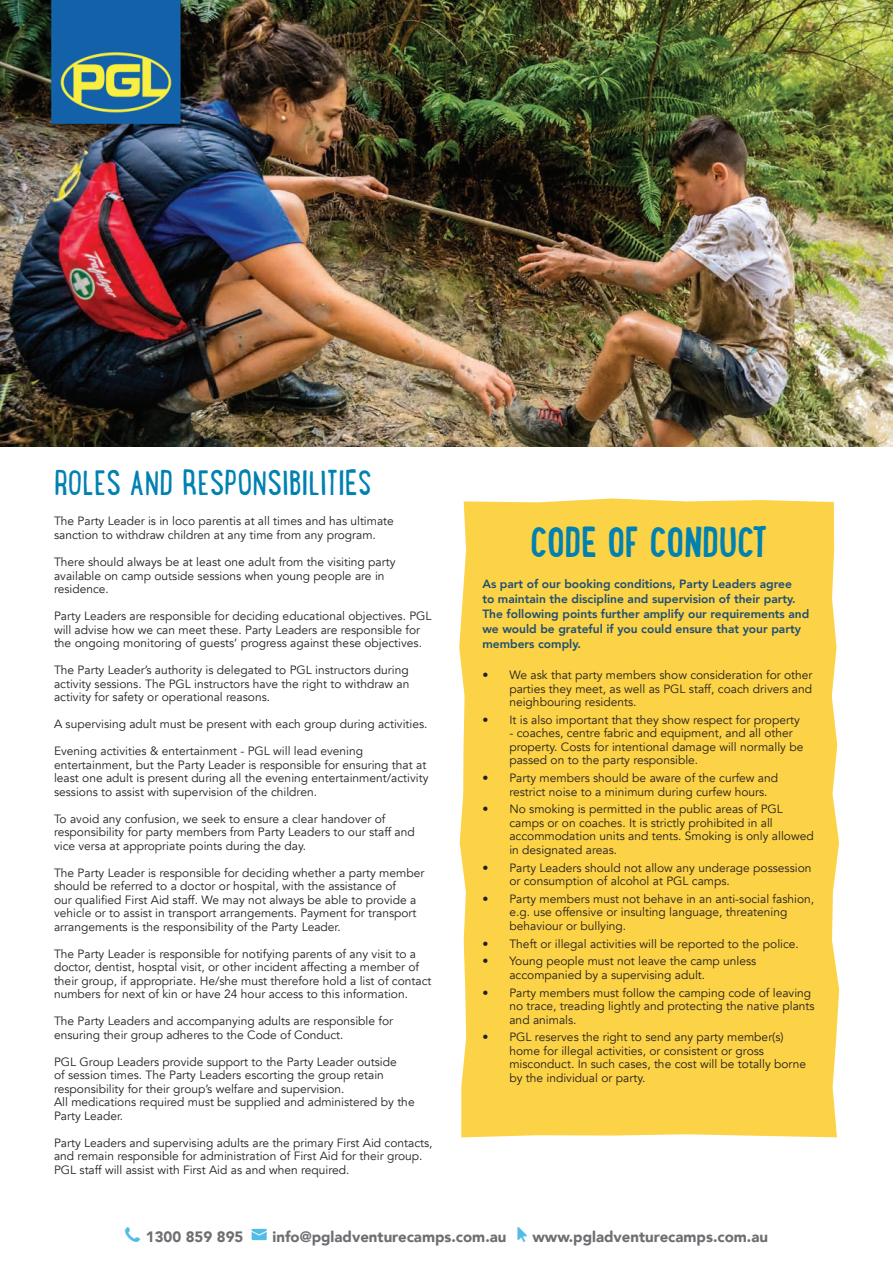
<style>
.page{position:relative;width:893px;height:1263px;background:#fff}
.page>*{position:absolute;margin:0;border:0;box-sizing:border-box;transform-origin:0 0}
.t1{font:37.5px "Lunch Box";color:#0081b1}
.t2{font:700 37.5px "Lunch Box W01";color:#0081b1}
.t3{font:900 15px "Avenir";color:#6d6e71}
.t4{font:12px/13.5px "Avenir";color:#231f20}
.t5{font:800 12px/15px "Avenir";color:#1e4e74}
</style>
<div class="page">
<div style="left:459px;top:498px;width:380px;height:639px;background:#fcd246"></div>
<img style="left:0;top:0;width:893px;height:446px">
<img style="left:46px;top:0;width:144px;height:134px">
<h1 class="t1" style="left:54px;top:456px;width:319px">ROLES AND RESPONSIBILITIES</h1>
<p class="t4" style="left:54px;top:516px;width:341px">The Party Leader is in loco parentis at all times and has ultimate sanction to withdraw children at any time from any program.</p>
<p class="t4" style="left:54px;top:556px;width:343px">There should always be at least one adult from the visiting party available on camp outside sessions when young people are in residence.</p>
<p class="t4" style="left:54px;top:610px;width:379px">Party Leaders are responsible for deciding educational objectives. PGL will advise how we can meet these. Party Leaders are responsible for the ongoing monitoring of guests’ progress against these objectives.</p>
<p class="t4" style="left:54px;top:664px;width:357px;text-align:justify">The Party Leader’s authority is delegated to PGL instructors during activity sessions. The PGL instructors have the right to withdraw an activity for safety or operational reasons.</p>
<p class="t4" style="left:54px;top:718px;width:375px">A supervising adult must be present with each group during activities.</p>
<p class="t4" style="left:54px;top:744px;width:376px">Evening activities &amp; entertainment - PGL will lead evening entertainment, but the Party Leader is responsible for ensuring that at least one adult is present during all the evening entertainment/activity sessions to assist with supervision of the children.</p>
<p class="t4" style="left:54px;top:813px;width:362px">To avoid any confusion, we seek to ensure a clear handover of responsibility for party members from Party Leaders to our staff and vice versa at appropriate points during the day.</p>
<p class="t4" style="left:54px;top:867px;width:372px">The Party Leader is responsible for deciding whether a party member should be referred to a doctor or hospital, with the assistance of<br>our qualified First Aid staff. We may not always be able to provide a vehicle or to assist in transport arrangements. Payment for transport arrangements is the responsibility of the Party Leader.</p>
<p class="t4" style="left:54px;top:948px;width:379px">The Party Leader is responsible for notifying parents of any visit to a doctor, dentist, hosptal visit, or other incident affecting a member of their group, if appropriate. He/she must therefore hold a list of contact numbers for next of kin or have 24 hour access to this information.</p>
<p class="t4" style="left:54px;top:1015px;width:341px">The Party Leaders and accompanying adults are responsible for ensuring their group adheres to the Code of Conduct.</p>
<p class="t4" style="left:54px;top:1056px;width:362px">PGL Group Leaders provide support to the Party Leader outside<br>of session times. The Party Leaders escorting the group retain responsibility for their group’s welfare and supervision.<br>All medications required must be supplied and administered by the Party Leader.</p>
<p class="t4" style="left:54px;top:1137px;width:380px">Party Leaders and supervising adults are the primary First Aid contacts, and remain responsible for administration of First Aid for their group.<br>PGL staff will assist with First Aid as and when required.</p>
<h1 class="t2" style="left:530px;top:522px;width:239px">CODE OF CONDUCT</h1>
<p class="t5" style="left:482px;top:577px;width:328px">As part of our booking conditions, Party Leaders agree<br>to maintain the discipline and supervision of their party.<br>The following points further amplify our requirements and we would be grateful if you could ensure that your party members comply.</p>
<p class="t4" style="left:509px;top:669px;width:305px;text-align:justify;text-indent:-27px">• We ask that party members show consideration for other parties they meet, as well as PGL staff, coach drivers and neighbouring residents.</p>
<p class="t4" style="left:482px;top:714px;width:319px">• It is also important that they show respect for property</p>
<p class="t4" style="left:509px;top:728px;width:295px">- coaches, centre fabric and equipment, and all other property. Costs for intentional damage will normally be passed on to the party responsible.</p>
<p class="t4" style="left:509px;top:772px;width:270px;text-indent:-27px">• Party members should be aware of the curfew and restrict noise to a minimum during curfew hours.</p>
<p class="t4" style="left:509px;top:804px;width:306px;text-indent:-27px">• No smoking is permitted in the public areas of PGL camps or on coaches. It is strictly prohibited in all accommodation units and tents. Smoking is only allowed in designated areas.</p>
<p class="t4" style="left:509px;top:862px;width:304px;text-indent:-27px">• Party Leaders should not allow any underage possession or consumption of alcohol at PGL camps.</p>
<p class="t4" style="left:509px;top:893px;width:306px;text-indent:-27px">• Party members must not behave in an anti-social fashion, e.g. use offensive or insulting language, threatening behaviour or bullying.</p>
<p class="t4" style="left:482px;top:938px;width:318px">• Theft or illegal activities will be reported to the police.</p>
<p class="t4" style="left:509px;top:956px;width:248px;text-indent:-27px">• Young people must not leave the camp unless accompanied by a supervising adult.</p>
<p class="t4" style="left:509px;top:987px;width:307px;text-indent:-27px">• Party members must follow the camping code of leaving no trace, treading lightly and protecting the native plants and animals.</p>
<p class="t4" style="left:509px;top:1032px;width:298px;text-indent:-27px">• PGL reserves the right to send any party member(s) home for illegal activities, or consistent or gross misconduct. In such cases, the cost will be totally borne by the individual or party.</p>
<p class="t3" style="left:146px;top:1230px;width:99px">1300 859 895</p>
<p class="t3" style="left:272px;top:1230px;width:235px">info@pgladventurecamps.com.au</p>
<p class="t3" style="left:532px;top:1230px;width:237px">www.pgladventurecamps.com.au</p>
</div>
